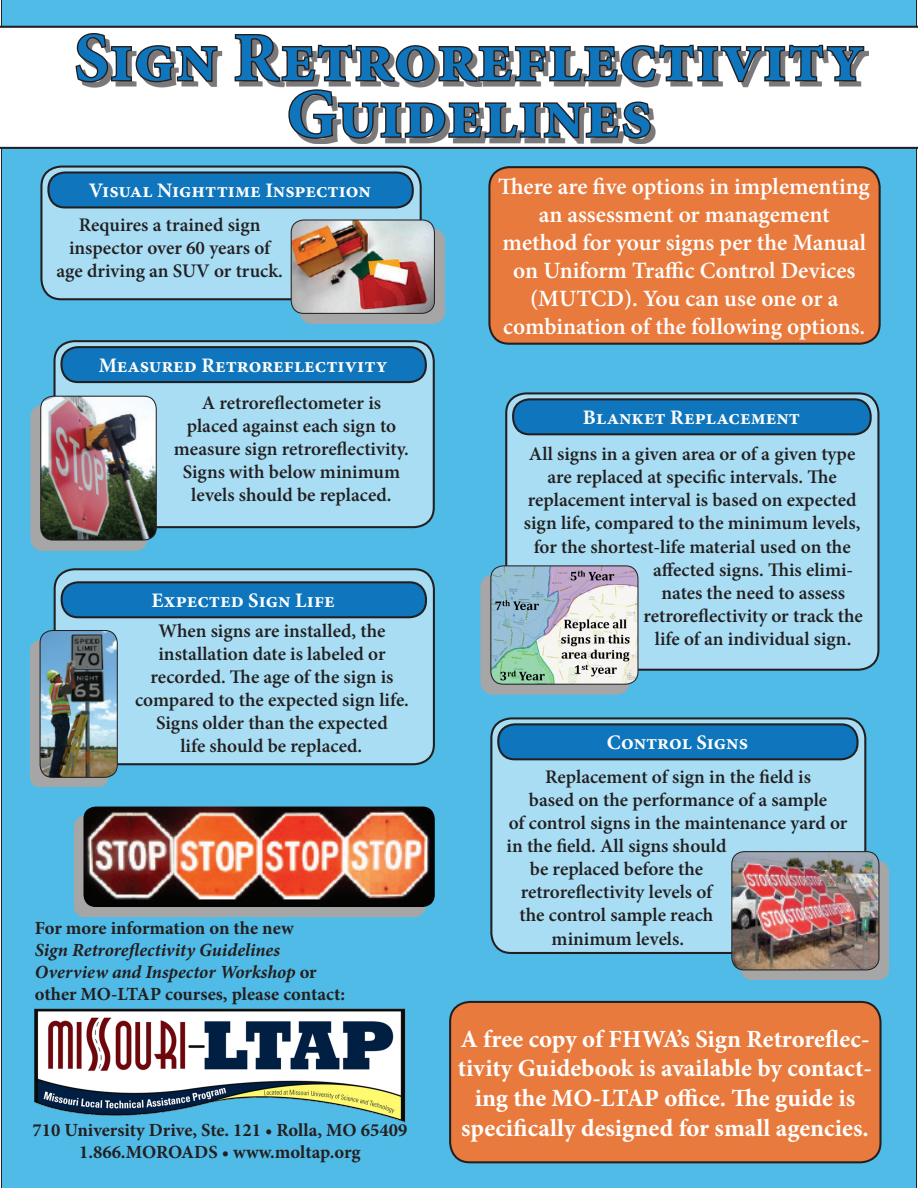
<style>
.page{position:relative;width:918px;height:1188px;background:#fff}
.page>*{position:absolute;margin:0;border:0;box-sizing:border-box;transform-origin:0 0}
.t1{font:700 68.7px/56.4px "Minion Pro";letter-spacing:.01em;color:#0f75bc;text-align:center}
.t2{font:700 24.75px/29.7px "Minion Pro";letter-spacing:-.005em;color:#fff;text-align:center}
.t3{font:600 23.4px/28px "Minion Pro";letter-spacing:-.005em;color:#fff;text-align:center}
.t4{font:700 20.7px "Minion Pro";color:#fff}
.t5{font:600 19.2px/23.1px "Minion Pro";color:#231f20;text-align:center}
.t6{font:700 18.6px/22.4px "Minion Pro";color:#231f20}
.s1{font-style:italic}
</style>
<div class="page">
<div style="left:1px;top:0;width:916px;height:1188px;background:#51bbe7"></div>
<div style="left:489px;top:167px;width:391px;height:177px;background:#e97a3d;border-radius:20px"></div>
<div style="left:488px;top:166px;width:393px;height:179px;border:2px solid #231f20;border-radius:20px"></div>
<div style="left:41px;top:167px;width:380px;height:132px;background:#a8ddf3;border-radius:20px"></div>
<div style="left:40px;top:166px;width:382px;height:134px;border:2px solid #231f20;border-radius:20px"></div>
<div style="left:48px;top:173px;width:365px;height:34px;background:#0f75bc;border-radius:16px"></div>
<div style="left:47px;top:171px;width:367px;height:37px;border:2px solid #231f20;border-radius:16px"></div>
<div style="left:55px;top:341px;width:379px;height:186px;background:#a8ddf3;border-radius:20px"></div>
<div style="left:53px;top:340px;width:382px;height:188px;border:2px solid #231f20;border-radius:20px"></div>
<div style="left:62px;top:347px;width:364px;height:35px;background:#0f75bc;border-radius:16px"></div>
<div style="left:60px;top:346px;width:367px;height:37px;border:2px solid #231f20;border-radius:16px"></div>
<div style="left:506px;top:393px;width:372px;height:277px;background:#a8ddf3;border-radius:20px"></div>
<div style="left:505px;top:392px;width:374px;height:279px;border:2px solid #231f20;border-radius:20px"></div>
<div style="left:513px;top:399px;width:358px;height:35px;background:#0f75bc;border-radius:16px"></div>
<div style="left:512px;top:398px;width:360px;height:37px;border:2px solid #231f20;border-radius:16px"></div>
<div style="left:55px;top:569px;width:379px;height:195px;background:#a8ddf3;border-radius:20px"></div>
<div style="left:54px;top:568px;width:381px;height:197px;border:2px solid #231f20;border-radius:20px"></div>
<div style="left:62px;top:582px;width:364px;height:35px;background:#0f75bc;border-radius:16px"></div>
<div style="left:61px;top:581px;width:366px;height:37px;border:2px solid #231f20;border-radius:16px"></div>
<div style="left:491px;top:718px;width:374px;height:235px;background:#a8ddf3;border-radius:20px"></div>
<div style="left:490px;top:717px;width:376px;height:237px;border:2px solid #231f20;border-radius:20px"></div>
<div style="left:498px;top:724px;width:360px;height:35px;background:#0f75bc;border-radius:16px"></div>
<div style="left:497px;top:723px;width:362px;height:37px;border:2px solid #231f20;border-radius:16px"></div>
<div style="left:450px;top:1002px;width:431px;height:160px;background:#e97a3d;border-radius:20px"></div>
<div style="left:449px;top:1001px;width:433px;height:162px;border:2px solid #231f20;border-radius:20px"></div>
<svg style="left:0;top:26px;width:918px;height:123px"></svg>
<div style="left:80px;top:38px;width:789px;height:106px;background:#231f20;opacity:.6"></div>
<svg style="left:74px;top:32px;width:145px;height:52px"></svg>
<svg style="left:233px;top:32px;width:633px;height:108px"></svg>
<div style="left:74px;top:816px;width:351px;height:101px;background:#a6a6a6"></div>
<img style="left:83px;top:807px;width:352px;height:100px">
<div style="left:741px;top:861px;width:148px;height:119px;background:#a6a6a6"></div>
<img style="left:732px;top:852px;width:147px;height:118px">
<div style="left:731px;top:851px;width:148px;height:119px;border:1px solid #231f20;border-radius:12px"></div>
<div style="left:300px;top:229px;width:145px;height:94px;background:#a6a6a6"></div>
<img style="left:291px;top:220px;width:143px;height:93px">
<div style="left:291px;top:219px;width:144px;height:95px;border:1px solid #231f20;border-radius:12px"></div>
<div style="left:31px;top:405px;width:116px;height:145px;background:#a6a6a6"></div>
<img style="left:41px;top:396px;width:115px;height:144px">
<div style="left:40px;top:396px;width:117px;height:145px;border:1px solid #231f20;border-radius:12px"></div>
<div style="left:30px;top:639px;width:78px;height:148px;background:#a6a6a6"></div>
<img style="left:40px;top:631px;width:77px;height:146px">
<div style="left:40px;top:630px;width:78px;height:148px;border:1px solid #231f20;border-radius:12px"></div>
<img style="left:34px;top:1008px;width:372px;height:118px">
<div style="left:481px;top:575px;width:148px;height:119px;background:#a6a6a6"></div>
<img style="left:491px;top:566px;width:147px;height:118px">
<div style="left:490px;top:565px;width:148px;height:120px;border:1px solid #231f20;border-radius:12px"></div>
<p class="t1" style="left:74px;top:29px;width:792px">Sign Retroreflectivity<br>Guidelines</p>
<p class="t4" style="left:89px;top:176px;width:283px">Visual Nighttime Inspection</p>
<p class="t5" style="left:57px;top:213px;width:228px">Requires a trained sign inspector over 60 years of age driving an SUV or truck.</p>
<p class="t4" style="left:99px;top:351px;width:290px">Measured Retroreflectivity</p>
<p class="t5" style="left:174px;top:391px;width:237px">A retroreflectometer is placed against each sign to measure sign retroreflectivity.<br>Signs with below minimum</p>
<p class="t5" style="left:191px;top:484px;width:202px">levels should be replaced.</p>
<p class="t4" style="left:151px;top:586px;width:185px">Expected Sign Life</p>
<p class="t5" style="left:135px;top:619px;width:275px">When signs are installed, the installation date is labeled or recorded. The age of the sign is compared to the expected sign life.<br>Signs older than the expected<br>life should be replaced.</p>
<p class="t6" style="left:35px;top:916px;width:312px">For more information on the new<br><span class="s1">Sign Retroreflectivity Guidelines Overview and Inspector Workshop</span> or other MO-LTAP courses, please contact:</p>
<p class="t6" style="left:33px;top:1119px;width:376px">710 University Drive, Ste. 121 • Rolla, MO 65409</p>
<p class="t6" style="left:79px;top:1141px;width:283px">1.866.MOROADS • www.moltap.org</p>
<p class="t3" style="left:498px;top:172px;width:373px">There are five options in implementing an assessment or management method for your signs per the Manual on Uniform Traffic Control Devices</p>
<p class="t3" style="left:503px;top:284px;width:364px">(MUTCD). You can use one or a combination of the following options.</p>
<p class="t4" style="left:583px;top:403px;width:219px">Blanket Replacement</p>
<p class="t5" style="left:529px;top:442px;width:328px">All signs in a given area or of a given type</p>
<p class="t5" style="left:548px;top:465px;width:291px">are replaced at specific intervals. The</p>
<p class="t5" style="left:528px;top:489px;width:330px">replacement interval is based on expected</p>
<p class="t5" style="left:524px;top:512px;width:338px">sign life, compared to the minimum levels,</p>
<p class="t5" style="left:534px;top:535px;width:319px">for the shortest-life material used on the</p>
<p class="t5" style="left:653px;top:558px;width:202px">affected signs. This elimi-</p>
<p class="t5" style="left:661px;top:581px;width:185px">nates the need to assess</p>
<p class="t5" style="left:643px;top:604px;width:221px">retroreflectivity or track the</p>
<p class="t5" style="left:655px;top:627px;width:198px">life of an individual sign.</p>
<p class="t4" style="left:607px;top:728px;width:143px">Control Signs</p>
<p class="t5" style="left:545px;top:765px;width:267px">Replacement of sign in the field is</p>
<p class="t5" style="left:529px;top:788px;width:300px">based on the performance of a sample</p>
<p class="t5" style="left:509px;top:811px;width:340px">of control signs in the maintenance yard or</p>
<p class="t5" style="left:507px;top:834px;width:221px">in the field. All signs should</p>
<p class="t5" style="left:530px;top:857px;width:175px">be replaced before the</p>
<p class="t5" style="left:521px;top:881px;width:193px">retroreflectivity levels of</p>
<p class="t5" style="left:520px;top:904px;width:195px">the control sample reach</p>
<p class="t5" style="left:552px;top:927px;width:134px">minimum levels.</p>
<p class="t2" style="left:458px;top:1024px;width:415px">A free copy of FHWA’s Sign Retroreflec&shy;tivity Guidebook is available by contact&shy;ing the MO-LTAP office. The guide is specifically designed for small agencies.</p>
</div>
